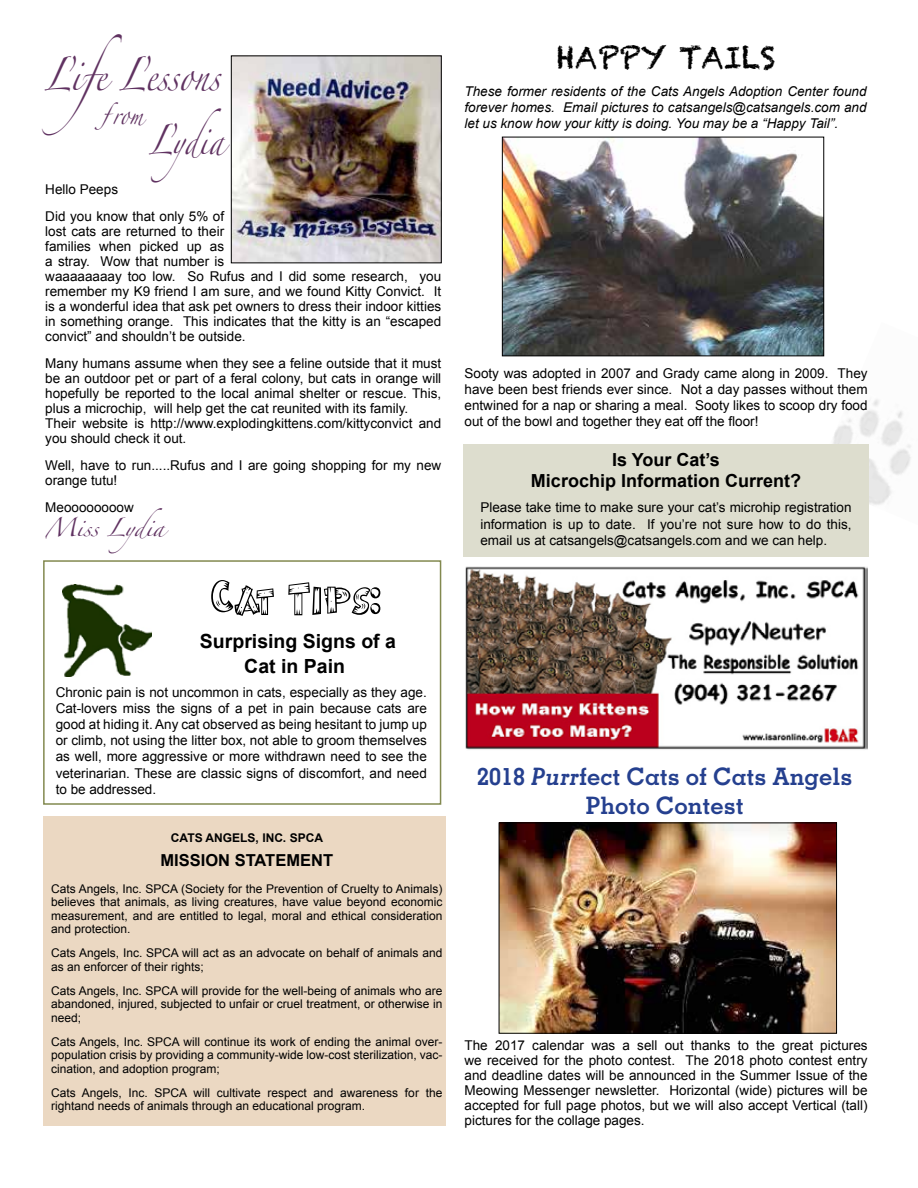
<style>
.page{position:relative;width:918px;height:1188px;background:#fff}
.page>*{position:absolute;margin:0;border:0;box-sizing:border-box;transform-origin:0 0}
.t1{font:54px "Burnstown Dam";color:#000}
.t2{font:30px "Zapfino";color:#603261;scale:.8 1}
.t3{font:30px "Chalkduster";color:#000}
.t4{font:27px "Zapfino";color:#603261;scale:.8 1}
.t5{font:700 24px/28.8px "Memphis";color:#25408f;text-align:center}
.t6{font:700 19.5px/25.5px "Arial";color:#000;text-align:center}
.t7{font:19.5px "Zapfino";color:#603261;scale:.8 1}
.t8{font:700 18px/21.6px "Arial";color:#000;text-align:center}
.t9{font:700 16.5px "Arial";color:#000}
.t10{font:16.5px "Zapfino";color:#603261}
.t11{font:13.5px/15px "Arial";color:#000;text-align:justify}
.t12{font:italic 13.5px/16.2px "Arial";color:#000;text-align:justify}
.t13{font:12px/13.5px "Arial";color:#000;text-align:justify}
.t14{font:700 12px "Arial";color:#000}
.s1{font-style:italic}
</style>
<div class="page">
<img style="left:814px;top:322px;width:97px;height:203px">
<div style="left:44px;top:816px;width:402px;height:309px;background:#ebd8c2"></div>
<img style="left:466px;top:567px;width:401px;height:183px">
<img style="left:501px;top:825px;width:334px;height:206px">
<div style="left:499px;top:823px;width:338px;height:210px;border:1px solid #000"></div>
<img style="left:504px;top:139px;width:318px;height:215px">
<div style="left:502px;top:137px;width:322px;height:219px;border:1px solid #000"></div>
<img style="left:63px;top:585px;width:89px;height:91px">
<div style="left:43px;top:560px;width:398px;height:245px;border:2px solid #82894f"></div>
<img style="left:233px;top:58px;width:207px;height:203px">
<div style="left:231px;top:56px;width:211px;height:207px;border:1px solid #000"></div>
<div style="left:463px;top:444px;width:405px;height:113px;background:#ddddce"></div>
<h2 class="t2" style="left:44px;top:62px;width:222px">Ľife Ľessons</h2>
<h3 class="t7" style="left:99px;top:106px;width:58px">ƒrom</h3>
<h3 class="t4" style="left:148px;top:129px;width:96px">Ľydi a</h3>
<p class="t11" style="left:45px;top:176px;width:180px;line-height:27px">Hello Peeps<br>Did you know that only 5% of</p>
<p class="t11" style="left:45px;top:224px;width:397px;text-align:left">lost cats are returned to their<br>families when picked up as<br>a stray. Wow that number is<br>waaaaaaaay too low. So Rufus and I did some research, you remember my K9 friend I am sure, and we found Kitty Convict. It is a wonderful idea that ask pet owners to dress their indoor kitties in something orange. This indicates that the kitty is an “escaped convict” and shouldn’t be outside.</p>
<p class="t11" style="left:45px;top:356px;width:398px;text-align:left">Many humans assume when they see a feline outside that it must be an outdoor pet or part of a feral colony, but cats in orange will hopefully be reported to the local animal shelter or rescue. This, plus a microchip, will help get the cat reunited with its family.<br>Their website is http://www.explodingkittens.com/kittyconvict and you should check it out.</p>
<p class="t11" style="left:45px;top:458px;width:397px">Well, have to run.....Rufus and I are going shopping for my new orange tutu!</p>
<p class="t11" style="left:45px;top:500px;width:90px">Meoooooooow</p>
<p class="t10" style="left:45px;top:521px;width:121px">Miss Lydia</p>
<h1 class="t1" style="left:209px;top:563px;width:173px">Cat Tips:</h1>
<h3 class="t6" style="left:200px;top:629px;width:198px">Surprising Signs of a<br>Cat in Pain</h3>
<p class="t11" style="left:56px;top:684px;width:373px;line-height:16.2px">Chronic pain is not uncommon in cats, especially as they age.<br>Cat-lovers miss the signs of a pet in pain because cats are good at hiding it. Any cat observed as being hesitant to jump up or climb, not using the litter box, not able to groom themselves as well, more aggressive or more withdrawn need to see the veterinarian. These are classic signs of discomfort, and need to be addressed.</p>
<p class="t14" style="left:171px;top:829px;width:154px">CATS ANGELS, INC. SPCA</p>
<p class="t9" style="left:160px;top:849px;width:174px">MISSION STATEMENT</p>
<p class="t13" style="left:51px;top:882px;width:393px">Cats Angels, Inc. SPCA (Society for the Prevention of Cruelty to Animals) believes that animals, as living creatures, have value beyond economic measurement, and are entitled to legal, moral and ethical consideration and protection.</p>
<p class="t13" style="left:51px;top:946px;width:393px">Cats Angels, Inc. SPCA will act as an advocate on behalf of animals and as an enforcer of their rights;</p>
<p class="t13" style="left:51px;top:984px;width:393px">Cats Angels, Inc. SPCA will provide for the well-being of animals who are abandoned, injured, subjected to unfair or cruel treatment, or otherwise in need;</p>
<p class="t13" style="left:51px;top:1035px;width:393px">Cats Angels, Inc. SPCA will continue its work of ending the animal over&shy;population crisis by providing a community-wide low-cost sterilization, vac&shy;cination, and adoption program;</p>
<p class="t13" style="left:51px;top:1086px;width:393px">Cats Angels, Inc. SPCA will cultivate respect and awareness for the rightand needs of animals through an educational program.</p>
<h2 class="t3" style="left:557px;top:40px;width:220px">HAPPY TAILS</h2>
<p class="t12" style="left:465px;top:83px;width:404px">These former residents of the Cats Angels Adoption Center found forever homes. Email pictures to catsangels@catsangels.com and let us know how your kitty is doing. You may be a “Happy Tail”.</p>
<p class="t11" style="left:465px;top:365px;width:405px;line-height:16.2px">Sooty was adopted in 2007 and Grady came along in 2009. They have been best friends ever since. Not a day passes without them entwined for a nap or sharing a meal. Sooty likes to scoop dry food out of the bowl and together they eat off the floor!</p>
<h3 class="t8" style="left:531px;top:449px;width:272px">Is Your Cat’s<br>Microchip Information Current?</h3>
<p class="t11" style="left:480px;top:500px;width:373px;line-height:16.2px">Please take time to make sure your cat’s microhip registration information is up to date. If you’re not sure how to do this, email us at catsangels@catsangels.com and we can help.</p>
<h3 class="t5" style="left:477px;top:762px;width:377px">2018 <span class="s1">Purr</span>fect Cats of Cats Angels<br>Photo Contest</h3>
<p class="t11" style="left:465px;top:1038px;width:405px">The 2017 calendar was a sell out thanks to the great pictures we received for the photo contest. The 2018 photo contest entry and deadline dates will be announced in the Summer Issue of the Meowing Messenger newsletter. Horizontal (wide) pictures will be accepted for full page photos, but we will also accept Vertical (tall) pictures for the collage pages.</p>
</div>
